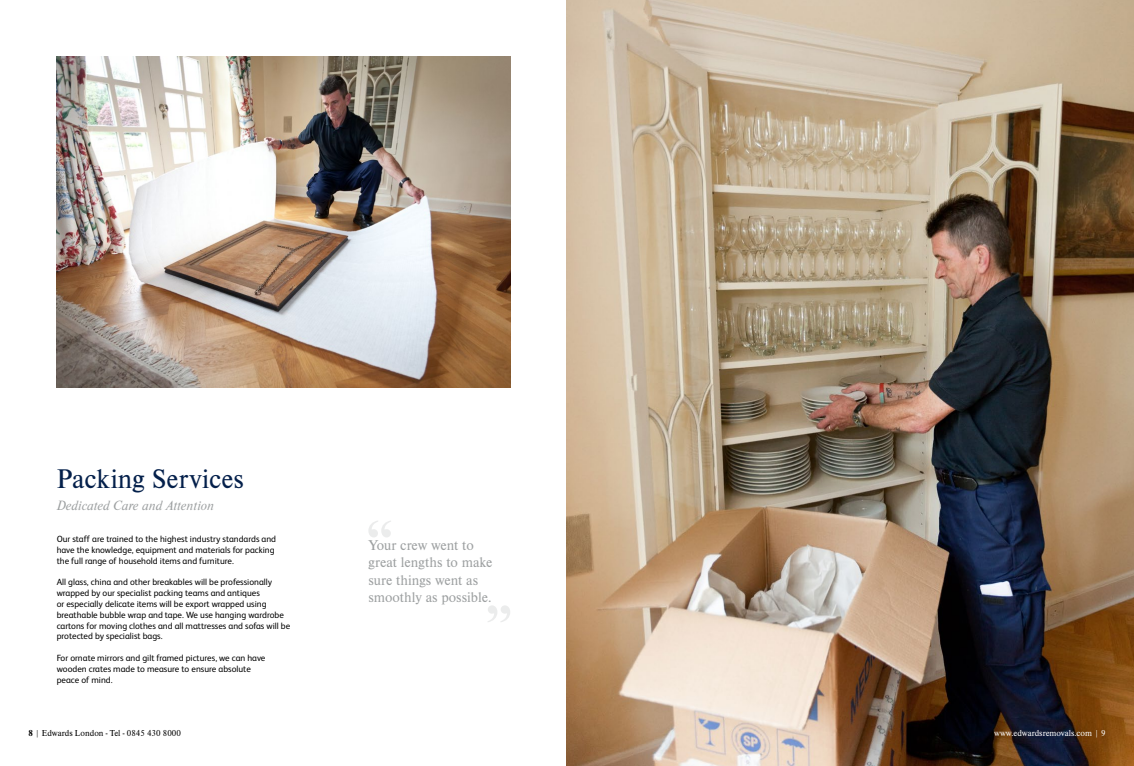
<style>
.page{position:relative;width:1134px;height:766px;background:#fff}
.page>*{position:absolute;margin:0;border:0;box-sizing:border-box;transform-origin:0 0}
.t1{font:28px "Nimbus Rom D";color:#04204b}
.t2{font:14.7px/17.6px "Nimbus Rom D";color:#9da0a1}
.t3{font:italic 14px "Nimbus Rom D";color:#9da0a1}
.t4{font:9px/10.8px "FS Albert";color:#000}
.t5{font:9px "Nimbus Rom D";color:#000}
.t6{font:9px "Nimbus Rom D";color:#fff}
.s1{font-weight:700}
</style>
<div class="page">
<img style="left:57px;top:57px;width:453px;height:330px">
<img style="left:567px;top:0;width:567px;height:765px">
<svg style="left:368px;top:521px;width:23px;height:16px"></svg>
<svg style="left:488px;top:605px;width:22px;height:17px"></svg>
<h1 class="t1" style="left:57px;top:460px;width:189px">Packing Services</h1>
<h3 class="t3" style="left:57px;top:496px;width:159px">Dedicated Care and Attention</h3>
<p class="t4" style="left:57px;top:533px;width:221px">Our staff are trained to the highest industry standards and have the knowledge, equipment and materials for packing the full range of household items and furniture.</p>
<p class="t4" style="left:57px;top:576px;width:235px">All glass, china and other breakables will be professionally wrapped by our specialist packing teams and antiques<br>or especially delicate items will be export wrapped using breathable bubble wrap and tape. We use hanging wardrobe cartons for moving clothes and all mattresses and sofas will be protected by specialist bags.</p>
<p class="t4" style="left:57px;top:652px;width:210px">For ornate mirrors and gilt framed pictures, we can have wooden crates made to measure to ensure absolute peace of mind.</p>
<h2 class="t2" style="left:368px;top:535px;width:126px">Your crew went to great lengths to make sure things went as smoothly as possible.</h2>
<p class="t5" style="left:28px;top:727px;width:154px"><span class="s1">8</span> | Edwards London - Tel - 0845 430 8000</p>
<p class="t6" style="left:994px;top:727px;width:113px">www.edwardsremovals.com | 9</p>
</div>
